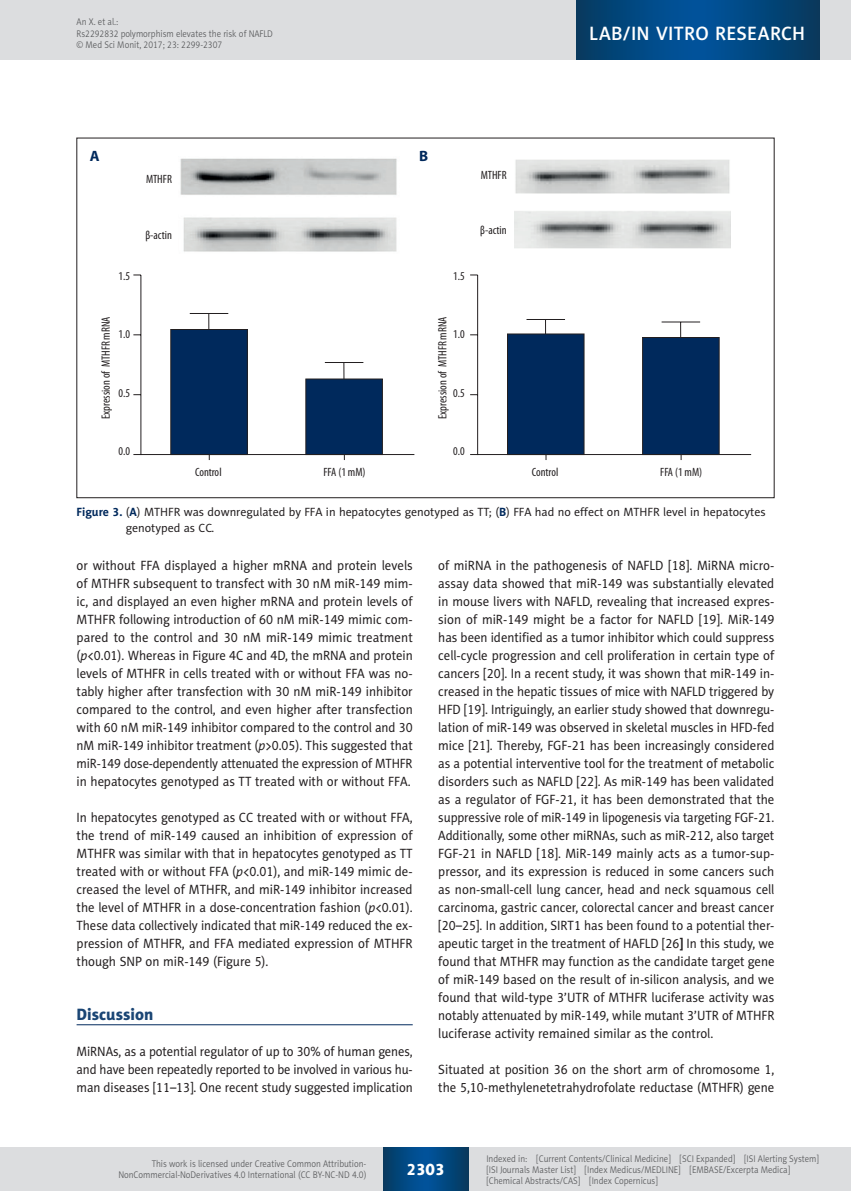
<style>
.page{position:relative;width:851px;height:1191px;background:#fff}
.page>*{position:absolute;margin:0;border:0;box-sizing:border-box;transform-origin:0 0}
.t1{font:19.5px "Naomi Sans EFN Medium";letter-spacing:.01em;color:#fff}
.MSM_Headline_1{font:16.5px "Naomi Sans EFN Heavy";color:#1a4574}
.t2{font:16.5px "Naomi Sans EFN Heavy";color:#fff}
.t3{font:700 15px "Myriad Pro";color:#00295c}
.MSM_Body{font:13.5px/18px "Naomi Sans EFN";color:#231f20;text-align:justify;scale:.95 1}
.MSM_Body-2{font:13.5px/18px "Naomi Sans EFN";color:#231f20;text-align:justify;scale:.93 1}
.t4{font:condensed 12px "Myriad Pro";color:#231f20}
.MSM_Rycina_tytul{font:12px/15.8px "Naomi Sans EFN";color:#231f20}
.t5{font:9.75px/11.2px "Naomi Sans EFN Light";color:#57585a;scale:.9 1}
.s1{font-weight:700;color:#00295c}
.s2{font-style:italic}
.s3{font-weight:700}
</style>
<div class="page">
<hr style="left:77px;top:1024px;width:335px;height:1px;background:#00295c">
<img style="left:180px;top:158px;width:217px;height:94px">
<img style="left:514px;top:159px;width:216px;height:90px">
<svg style="left:133px;top:274px;width:282px;height:182px"></svg>
<svg style="left:170px;top:329px;width:194px;height:131px"></svg>
<div style="left:305px;top:378px;width:78px;height:77px;background:#00295c;border:1px solid #231f20"></div>
<svg style="left:470px;top:274px;width:281px;height:182px"></svg>
<svg style="left:506px;top:321px;width:194px;height:139px"></svg>
<div style="left:642px;top:337px;width:77px;height:118px;background:#00295c;border:1px solid #231f20"></div>
<div style="left:0;top:1148px;width:850px;height:43px;background:#dcdddf"></div>
<svg style="left:383px;top:1147px;width:85px;height:43px;background:#02477e"></svg>
<div style="left:0;top:0;width:850px;height:60px;background:#dcdddf"></div>
<svg style="left:576px;top:0;width:243px;height:60px;background:#02477e"></svg>
<p class="t5" style="left:77px;top:16px;width:220px">An X. et al.:<br>Rs2292832 polymorphism elevates the risk of NAFLD © Med Sci Monit, 2017; 23: 2299-2307</p>
<h1 class="t1" style="left:589px;top:22px;width:217px">LAB/IN VITRO RESEARCH</h1>
<p class="t3" style="left:90px;top:147px;width:11px">A</p>
<p class="t3" style="left:419px;top:147px;width:11px">B</p>
<p class="t4" style="left:146px;top:173px;width:27px">MTHFR</p>
<p class="t4" style="left:481px;top:168px;width:27px">MTHFR</p>
<p class="t4" style="left:118px;top:269px;width:13px">1.5</p>
<p class="t4" style="left:145px;top:228px;width:28px">β-actin</p>
<p class="t4" style="left:453px;top:269px;width:13px">1.5</p>
<p class="t4" style="left:99px;top:419px;width:104px;rotate:-90deg">Expression of MTHFR mRNA</p>
<p class="t4" style="left:436px;top:419px;width:104px;rotate:-90deg">Expression of MTHFR mRNA</p>
<p class="t4" style="left:118px;top:328px;width:13px">1.0</p>
<p class="t4" style="left:453px;top:328px;width:13px">1.0</p>
<p class="t4" style="left:118px;top:386px;width:13px">0.5</p>
<p class="t4" style="left:453px;top:386px;width:13px">0.5</p>
<p class="t4" style="left:118px;top:445px;width:13px">0.0</p>
<p class="t4" style="left:195px;top:465px;width:28px">Control</p>
<p class="t4" style="left:323px;top:465px;width:44px">FFA (1 mM)</p>
<p class="t4" style="left:453px;top:445px;width:13px">0.0</p>
<p class="t4" style="left:480px;top:224px;width:28px">β-actin</p>
<p class="t4" style="left:532px;top:465px;width:28px">Control</p>
<p class="t4" style="left:660px;top:465px;width:44px">FFA (1 mM)</p>
<p class="MSM_Rycina_tytul" style="left:126px;top:504px;width:641px;text-indent:-49px"><span class="s1">Figure 3.</span> (<span class="s1">A</span>) MTHFR was downregulated by FFA in hepatocytes genotyped as TT; (<span class="s1">B</span>) FFA had no effect on MTHFR level in hepatocytes genotyped as CC.</p>
<p class="MSM_Body" style="left:77px;top:556px;width:355px">or without FFA displayed a higher mRNA and protein levels of MTHFR subsequent to transfect with 30 nM miR-149 mim&shy;ic, and displayed an even higher mRNA and protein levels of MTHFR following introduction of 60 nM miR-149 mimic com&shy;pared to the control and 30 nM miR-149 mimic treatment (<span class="s2">p</span>&lt;0.01). Whereas in Figure 4C and 4D, the mRNA and protein levels of MTHFR in cells treated with or without FFA was no&shy;tably higher after transfection with 30 nM miR-149 inhibitor compared to the control, and even higher after transfection with 60 nM miR-149 inhibitor compared to the control and 30 nM miR-149 inhibitor treatment (<span class="s2">p</span>&gt;0.05). This suggested that miR-149 dose-dependently attenuated the expression of MTHFR in hepatocytes genotyped as TT treated with or without FFA.</p>
<p class="MSM_Body" style="left:77px;top:808px;width:355px">In hepatocytes genotyped as CC treated with or without FFA, the trend of miR-149 caused an inhibition of expression of MTHFR was similar with that in hepatocytes genotyped as TT treated with or without FFA (<span class="s2">p</span>&lt;0.01), and miR-149 mimic de&shy;creased the level of MTHFR, and miR-149 inhibitor increased the level of MTHFR in a dose-concentration fashion (<span class="s2">p</span>&lt;0.01).<br>These data collectively indicated that miR-149 reduced the ex&shy;pression of MTHFR, and FFA mediated expression of MTHFR though SNP on miR-149 (Figure 5).</p>
<p class="MSM_Headline_1" style="left:77px;top:1004px;width:78px">Discussion</p>
<p class="MSM_Body-2" style="left:77px;top:1042px;width:363px">MiRNAs, as a potential regulator of up to 30% of human genes, and have been repeatedly reported to be involved in various hu&shy;man diseases [11–13]. One recent study suggested implication</p>
<p class="MSM_Body" style="left:438px;top:556px;width:355px">of miRNA in the pathogenesis of NAFLD [18]. MiRNA micro&shy;assay data showed that miR-149 was substantially elevated in mouse livers with NAFLD, revealing that increased expres&shy;sion of miR-149 might be a factor for NAFLD [19]. MiR-149 has been identified as a tumor inhibitor which could suppress cell-cycle progression and cell proliferation in certain type of cancers [20]. In a recent study, it was shown that miR-149 in&shy;creased in the hepatic tissues of mice with NAFLD triggered by HFD [19]. Intriguingly, an earlier study showed that downregu&shy;lation of miR-149 was observed in skeletal muscles in HFD-fed mice [21]. Thereby, FGF-21 has been increasingly considered as a potential interventive tool for the treatment of metabolic disorders such as NAFLD [22]. As miR-149 has been validated as a regulator of FGF-21, it has been demonstrated that the suppressive role of miR-149 in lipogenesis via targeting FGF-21.<br>Additionally, some other miRNAs, such as miR-212, also target FGF-21 in NAFLD [18]. MiR-149 mainly acts as a tumor-sup&shy;pressor, and its expression is reduced in some cancers such as non-small-cell lung cancer, head and neck squamous cell carcinoma, gastric cancer, colorectal cancer and breast cancer [20–25]. In addition, SIRT1 has been found to a potential ther&shy;apeutic target in the treatment of HAFLD [26<span class="s3">]</span> In this study, we found that MTHFR may function as the candidate target gene of miR-149 based on the result of in-silicon analysis, and we found that wild-type 3’UTR of MTHFR luciferase activity was notably attenuated by miR-149, while mutant 3’UTR of MTHFR luciferase activity remained similar as the control.</p>
<p class="MSM_Body" style="left:438px;top:1060px;width:355px">Situated at position 36 on the short arm of chromosome 1, the 5,10-methylenetetrahydrofolate reductase (MTHFR) gene</p>
<p class="t5" style="left:118px;top:1158px;width:277px;text-align:right">This work is licensed under Creative Common Attribution-<br>NonCommercial-NoDerivatives 4.0 International (CC BY-NC-ND 4.0)</p>
<p class="t2" style="left:406px;top:1159px;width:40px">2303</p>
<p class="t5" style="left:486px;top:1152px;width:371px">Indexed in: [Current Contents/Clinical Medicine] [SCI Expanded] [ISI Alerting System] [ISI Journals Master List] [Index Medicus/MEDLINE] [EMBASE/Excerpta Medica] [Chemical Abstracts/CAS] [Index Copernicus]</p>
</div>
